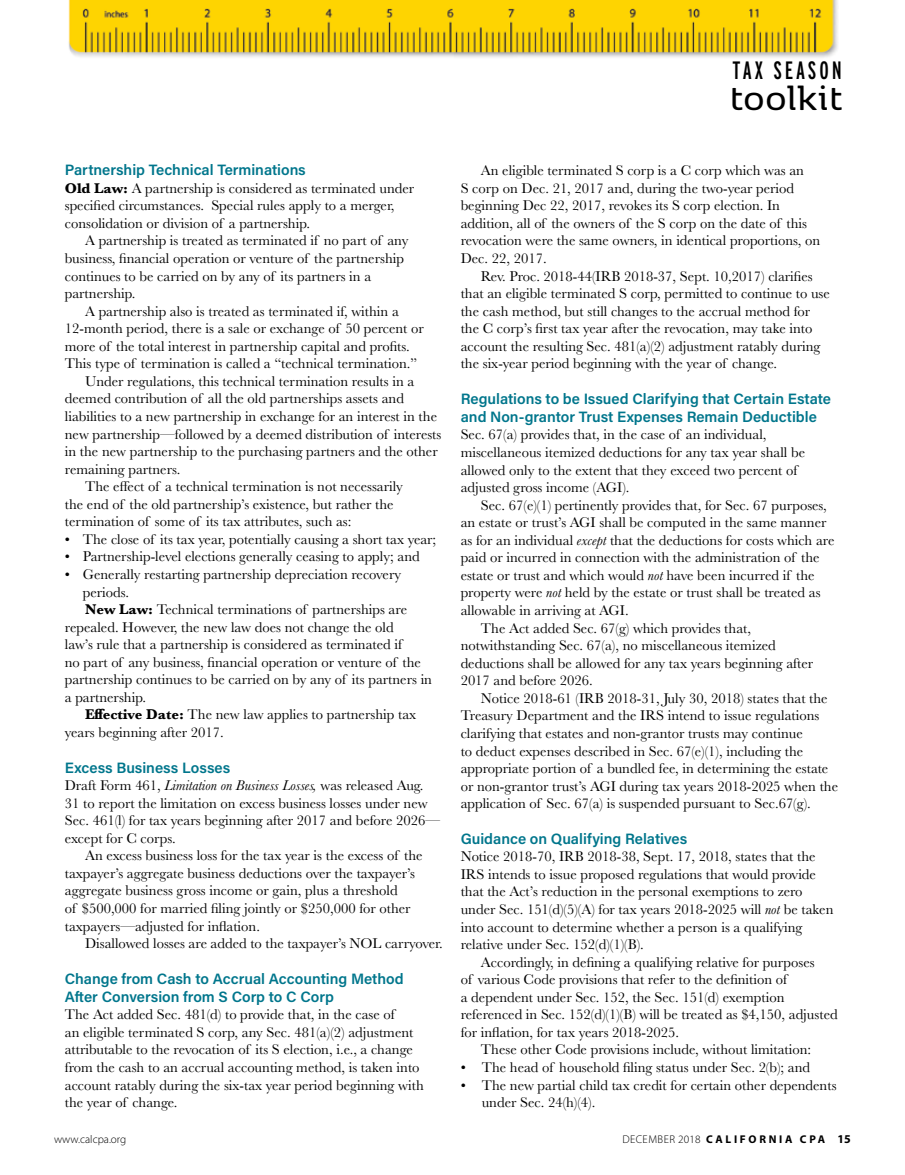
<style>
.page{position:relative;width:905px;height:1175px;background:#fff}
.page>*{position:absolute;margin:0;border:0;box-sizing:border-box;transform-origin:0 0}
.t1{font:600 38.4px "Kobenhavn";letter-spacing:.02em;color:#000}
.t2{font:25.05px "Interstate Compressed";letter-spacing:.115em;color:#000}
.t3{font:600 15px/18px "Acumin Pro";color:#00768c}
.t4{font:14.7px/17.5px "Baskerville";color:#000}
.t5{font:700 11.25px "Myriad Pro";letter-spacing:.24em;color:#000}
.t6{font:300 11.25px "Myriad Pro";color:#000}
.s1{font-weight:700}
.s2{font-style:italic}
.s3{font-weight:300}
.s4{font-size:12px}
</style>
<div class="page">
<img style="left:68px;top:0;width:770px;height:58px">
<h2 class="t2" style="left:732px;top:56px;width:111px">TAX SEASON</h2>
<h1 class="t1" style="left:730px;top:71px;width:114px">toolkit</h1>
<p class="t3" style="left:65px;top:160px;width:242px">Partnership Technical Terminations</p>
<p class="t4" style="left:65px;top:179px;width:351px"><span class="s1">Old Law:</span> A partnership is considered as terminated under specified circumstances. Special rules apply to a merger, consolidation or division of a partnership.</p>
<p class="t4" style="left:65px;top:232px;width:345px;text-indent:20px">A partnership is treated as terminated if no part of any business, financial operation or venture of the partnership continues to be carried on by any of its partners in a partnership.</p>
<p class="t4" style="left:85px;top:302px;width:315px">A partnership also is treated as terminated if, within a</p>
<p class="t4" style="left:65px;top:320px;width:360px">12-month period, there is a sale or exchange of 50 percent or</p>
<p class="t4" style="left:65px;top:337px;width:346px">more of the total interest in partnership capital and profits.</p>
<p class="t4" style="left:65px;top:355px;width:354px">This type of termination is called a “technical termination.”</p>
<p class="t4" style="left:85px;top:372px;width:331px">Under regulations, this technical termination results in a</p>
<p class="t4" style="left:65px;top:390px;width:340px">deemed contribution of all the old partnerships assets and</p>
<p class="t4" style="left:65px;top:408px;width:374px">liabilities to a new partnership in exchange for an interest in the</p>
<p class="t4" style="left:65px;top:425px;width:378px">new partnership—followed by a deemed distribution of interests</p>
<p class="t4" style="left:65px;top:443px;width:374px">in the new partnership to the purchasing partners and the other</p>
<p class="t4" style="left:65px;top:460px;width:117px">remaining partners.</p>
<p class="t4" style="left:85px;top:478px;width:319px">The effect of a technical termination is not necessarily</p>
<p class="t4" style="left:65px;top:495px;width:330px">the end of the old partnership’s existence, but rather the</p>
<p class="t4" style="left:65px;top:513px;width:288px">termination of some of its tax attributes, such as:</p>
<p class="t4" style="left:65px;top:530px;width:373px">• The close of its tax year, potentially causing a short tax year;</p>
<p class="t4" style="left:65px;top:548px;width:356px">• Partnership-level elections generally ceasing to apply; and</p>
<p class="t4" style="left:65px;top:565px;width:338px">• Generally restarting partnership depreciation recovery</p>
<p class="t4" style="left:83px;top:583px;width:48px">periods.</p>
<p class="t4" style="left:85px;top:601px;width:323px"><span class="s1">New Law:</span> Technical terminations of partnerships are</p>
<p class="t4" style="left:65px;top:618px;width:330px">repealed. However, the new law does not change the old</p>
<p class="t4" style="left:65px;top:636px;width:339px">law’s rule that a partnership is considered as terminated if</p>
<p class="t4" style="left:65px;top:653px;width:357px">no part of any business, financial operation or venture of the</p>
<p class="t4" style="left:65px;top:671px;width:369px">partnership continues to be carried on by any of its partners in</p>
<p class="t4" style="left:65px;top:688px;width:83px">a partnership.</p>
<p class="t4" style="left:85px;top:706px;width:332px"><span class="s1">Effective Date:</span> The new law applies to partnership tax</p>
<p class="t4" style="left:65px;top:723px;width:160px">years beginning after 2017.</p>
<p class="t3" style="left:65px;top:757px;width:167px">Excess Business Losses</p>
<p class="t4" style="left:65px;top:777px;width:377px">Draft Form 461, <span class="s2">Limitation on Business Losses,</span> was released Aug.<br>31 to report the limitation on excess business losses under new Sec. 461(l) for tax years beginning after 2017 and before 2026— except for C corps.</p>
<p class="t4" style="left:65px;top:847px;width:359px;text-indent:20px">An excess business loss for the tax year is the excess of the taxpayer’s aggregate business deductions over the taxpayer’s aggregate business gross income or gain, plus a threshold<br>of $500,000 for married filing jointly or $250,000 for other taxpayers—adjusted for inflation.</p>
<p class="t4" style="left:85px;top:934px;width:359px">Disallowed losses are added to the taxpayer’s NOL carryover.</p>
<p class="t3" style="left:65px;top:968px;width:340px">Change from Cash to Accrual Accounting Method<br>After Conversion from S Corp to C Corp</p>
<p class="t4" style="left:65px;top:1006px;width:360px">The Act added Sec. 481(d) to provide that, in the case of<br>an eligible terminated S corp, any Sec. 481(a)(2) adjustment attributable to the revocation of its S election, i.e., a change from the cash to an accrual accounting method, is taken into account ratably during the six-tax year period beginning with the year of change.</p>
<p class="t4" style="left:460px;top:162px;width:361px;text-indent:20px">An eligible terminated S corp is a C corp which was an<br>S corp on Dec. 21, 2017 and, during the two-year period beginning Dec 22, 2017, revokes its S corp election. In addition, all of the owners of the S corp on the date of this revocation were the same owners, in identical proportions, on Dec. 22, 2017.</p>
<p class="t4" style="left:460px;top:267px;width:371px;text-indent:20px">Rev. Proc. 2018-44(IRB 2018-37, Sept. 10,2017) clarifies that an eligible terminated S corp, permitted to continue to use the cash method, but still changes to the accrual method for the C corp’s first tax year after the revocation, may take into account the resulting Sec. 481(a)(2) adjustment ratably during the six-year period beginning with the year of change.</p>
<p class="t3" style="left:460px;top:389px;width:372px">Regulations to be Issued Clarifying that Certain Estate and Non-grantor Trust Expenses Remain Deductible</p>
<p class="t4" style="left:460px;top:426px;width:346px">Sec. 67(a) provides that, in the case of an individual, miscellaneous itemized deductions for any tax year shall be allowed only to the extent that they exceed two percent of adjusted gross income (AGI).</p>
<p class="t4" style="left:481px;top:496px;width:347px">Sec. 67(e)(1) pertinently provides that, for Sec. 67 purposes,</p>
<p class="t4" style="left:460px;top:514px;width:367px">an estate or trust’s AGI shall be computed in the same manner</p>
<p class="t4" style="left:460px;top:531px;width:375px">as for an individual <span class="s2">except</span> that the deductions for costs which are</p>
<p class="t4" style="left:460px;top:549px;width:360px">paid or incurred in connection with the administration of the</p>
<p class="t4" style="left:460px;top:566px;width:355px">estate or trust and which would <span class="s2">not</span> have been incurred if the</p>
<p class="t4" style="left:460px;top:584px;width:361px">property were <span class="s2">not</span> held by the estate or trust shall be treated as</p>
<p class="t4" style="left:460px;top:601px;width:169px">allowable in arriving at AGI.</p>
<p class="t4" style="left:481px;top:619px;width:271px">The Act added Sec. 67(g) which provides that,</p>
<p class="t4" style="left:460px;top:637px;width:316px">notwithstanding Sec. 67(a), no miscellaneous itemized</p>
<p class="t4" style="left:460px;top:654px;width:354px">deductions shall be allowed for any tax years beginning after</p>
<p class="t4" style="left:460px;top:672px;width:134px">2017 and before 2026.</p>
<p class="t4" style="left:481px;top:689px;width:348px">Notice 2018-61 (IRB 2018-31, July 30, 2018) states that the</p>
<p class="t4" style="left:460px;top:707px;width:360px">Treasury Department and the IRS intend to issue regulations</p>
<p class="t4" style="left:460px;top:724px;width:343px">clarifying that estates and non-grantor trusts may continue</p>
<p class="t4" style="left:460px;top:742px;width:344px">to deduct expenses described in Sec. 67(e)(1), including the</p>
<p class="t4" style="left:460px;top:759px;width:369px">appropriate portion of a bundled fee, in determining the estate</p>
<p class="t4" style="left:460px;top:777px;width:379px">or non-grantor trust’s AGI during tax years 2018-2025 when the</p>
<p class="t4" style="left:460px;top:795px;width:351px">application of Sec. 67(a) is suspended pursuant to Sec.67(g).</p>
<p class="t3" style="left:460px;top:828px;width:228px">Guidance on Qualifying Relatives</p>
<p class="t4" style="left:460px;top:848px;width:374px">Notice 2018-70, IRB 2018-38, Sept. 17, 2018, states that the IRS intends to issue proposed regulations that would provide that the Act’s reduction in the personal exemptions to zero under Sec. 151(d)(5)(A) for tax years 2018-2025 will <span class="s2">not</span> be taken into account to determine whether a person is a qualifying relative under Sec. 152(d)(1)(B).</p>
<p class="t4" style="left:481px;top:953px;width:335px">Accordingly, in defining a qualifying relative for purposes</p>
<p class="t4" style="left:460px;top:970px;width:328px">of various Code provisions that refer to the definition of</p>
<p class="t4" style="left:460px;top:988px;width:325px">a dependent under Sec. 152, the Sec. 151(d) exemption</p>
<p class="t4" style="left:460px;top:1006px;width:378px">referenced in Sec. 152(d)(1)(B) will be treated as $4,150, adjusted</p>
<p class="t4" style="left:460px;top:1023px;width:220px">for inflation, for tax years 2018-2025.</p>
<p class="t4" style="left:481px;top:1041px;width:332px">These other Code provisions include, without limitation:</p>
<p class="t4" style="left:460px;top:1058px;width:351px">• The head of household filing status under Sec. 2(b); and</p>
<p class="t4" style="left:481px;top:1076px;width:356px;text-indent:-21px">• The new partial child tax credit for certain other dependents under Sec. 24(h)(4).</p>
<p class="t6" style="left:54px;top:1132px;width:74px">www.calcpa.org</p>
<p class="t5" style="left:622px;top:1131px;width:230px"><span class="s3">DECEMBER 2018</span> CALIFORNIA CPA <span class="s4">15</span></p>
</div>
